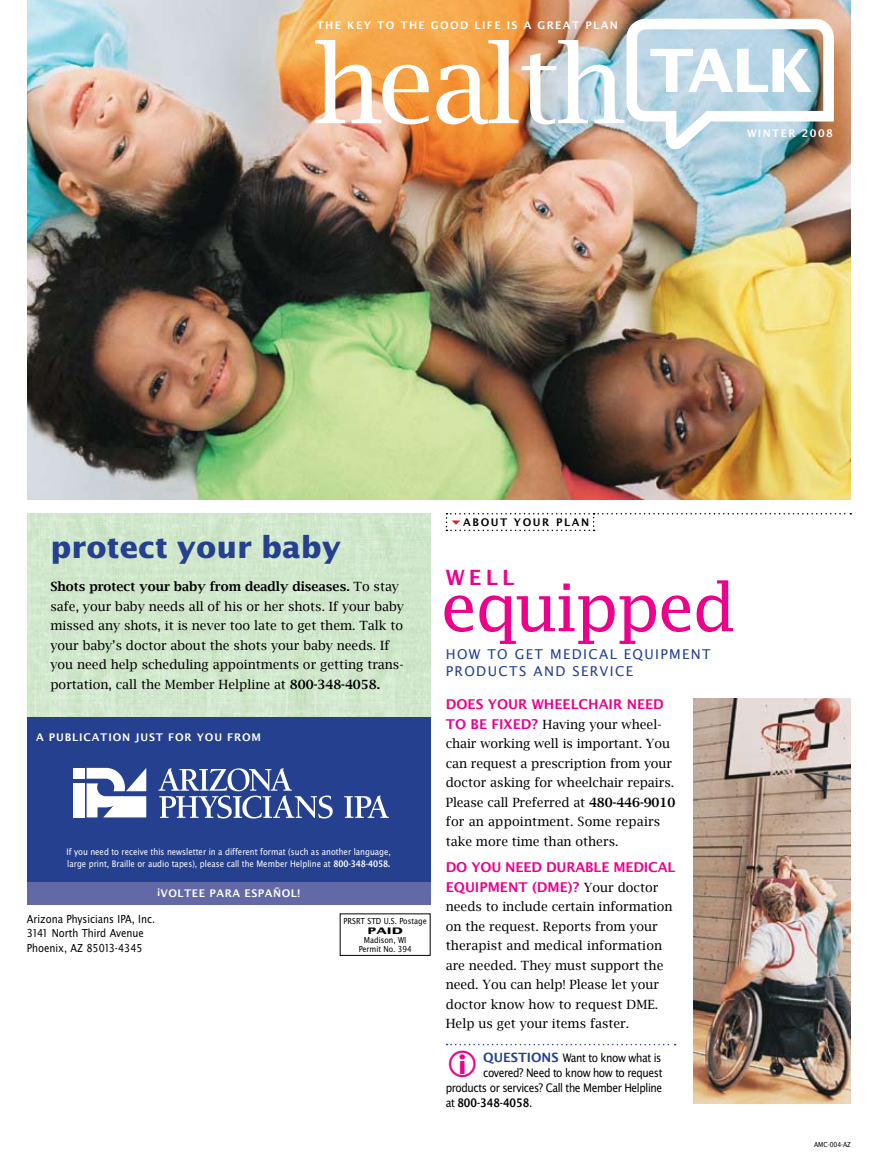
<style>
.page{position:relative;width:878px;height:1161px;background:#fff}
.page>*{position:absolute;margin:0;border:0;box-sizing:border-box;transform-origin:0 0}
.t1{font:66px "Lucida Fax";letter-spacing:-.04em;color:#ec008c}
.t2{font:700 30px "Lucida Sans";color:#24408f}
.t3{font:600 21px "Lucida Sans";color:#ec008c}
.t4{font:600 13.5px/19.5px "Lucida Sans";color:#ec008c}
.t5{font:13.5px/16.2px "Lucida Sans";letter-spacing:.1em;color:#24408f}
.t6{font:12.75px/19.5px "Lucida Bright";color:#000}
.t7{font:12.75px/15px "Lucida Sans Nar EF";letter-spacing:-.03em;color:#000;text-align:right}
.t8{font:12.75px "Lucida Sans Nar EF Dem Bol";color:#000}
.t9{font:12px/14.2px "Lucida Sans Nar EF";color:#000}
.t10{font:600 10.5px "Lucida Sans";letter-spacing:.13em;color:#fff}
.t11{font:600 10.5px "Lucida Sans";letter-spacing:.08em;color:#fff}
.t12{font:600 10.5px "Lucida Sans";letter-spacing:.05em;color:#fff}
.t13{font:600 10.5px "Lucida Sans";letter-spacing:.15em;color:#000}
.t14{font:9.75px/12px "Lucida Sans Nar EF";color:#fff}
.t15{font:9px/9px "Lucida Sans Nar EF";color:#000;text-align:center}
.t16{font:700 9px "Lucida Sans";color:#000;scale:1.5 1}
.t17{font:7.5px "Lucida Sans Nar EF";color:#000}
.s1{font-weight:600}
.s2{font-family:"Lucida Sans Nar EF Dem Bol"}
.s3{font-family:"Lucida Sans";font-weight:600;font-size:13.5px;color:#ec008c}
.s4{font-family:"Lucida Sans";font-weight:600;color:#24408f}
.s5{font-family:"Lucida Sans Nar EF"}
</style>
<div class="page">
<div style="left:27px;top:513px;width:403px;height:204px;background:#d1e8cc"></div>
<img style="left:27px;top:0;width:823px;height:500px">
<svg style="left:315px;top:40px;width:114px;height:85px"></svg>
<img style="left:436px;top:19px;width:397px;height:130px">
<div style="left:340px;top:914px;width:90px;height:42px;border:1px solid #000"></div>
<img style="left:693px;top:699px;width:157px;height:405px">
<div style="left:27px;top:717px;width:403px;height:174px;background:#24408f"></div>
<svg style="left:158px;top:768px;width:175px;height:51px"></svg>
<svg style="left:344px;top:796px;width:45px;height:22px"></svg>
<svg style="left:87px;top:768px;width:59px;height:49px"></svg>
<div style="left:73px;top:783px;width:12px;height:34px;background:#fff"></div>
<div style="left:73px;top:768px;width:12px;height:11px;background:#fff"></div>
<div style="left:27px;top:882px;width:403px;height:22px;background:#6369a6"></div>
<svg style="left:446px;top:1044px;width:229px;height:2px"></svg>
<svg style="left:446px;top:513px;width:405px;height:18px"></svg>
<p class="t10" style="left:317px;top:19px;width:302px">THE KEY TO THE GOOD LIFE IS A GREAT PLAN</p>
<p class="t10" style="left:747px;top:127px;width:87px">WINTER 2008</p>
<h2 class="t2" style="left:50px;top:530px;width:292px">protect your baby</h2>
<p class="t6" style="left:50px;top:577px;width:355px"><span class="s1">Shots protect your baby from deadly diseases.</span> To stay safe, your baby needs all of his or her shots. If your baby missed any shots, it is never too late to get them. Talk to your baby’s doctor about the shots your baby needs. If you need help scheduling appointments or getting trans&shy;portation, call the Member Helpline at <span class="s1">800-348-4058.</span></p>
<p class="t11" style="left:36px;top:731px;width:226px">A PUBLICATION JUST FOR YOU FROM</p>
<p class="t14" style="left:66px;top:846px;width:326px">If you need to receive this newsletter in a different format (such as another language, large print, Braille or audio tapes), please call the Member Helpline at <span class="s2">800-348-4058.</span></p>
<p class="t12" style="left:157px;top:887px;width:144px">¡VOLTEE PARA ESPAÑOL!</p>
<p class="t9" style="left:27px;top:912px;width:130px">Arizona Physicians IPA, Inc.<br>3141 North Third Avenue<br>Phoenix, AZ 85013-4345</p>
<p class="t15" style="left:343px;top:916px;width:85px">PRSRT STD U.S. Postage</p>
<p class="t16" style="left:367px;top:926px;width:25px">PAID</p>
<p class="t15" style="left:358px;top:936px;width:54px">Madison, WI<br>Permit No. 394</p>
<p class="t13" style="left:463px;top:516px;width:127px">ABOUT YOUR PLAN</p>
<h3 class="t3" style="left:446px;top:564px;width:70px">WELL</h3>
<h1 class="t1" style="left:440px;top:569px;width:297px">equipped</h1>
<p class="t5" style="left:446px;top:646px;width:266px">HOW TO GET MEDICAL EQUIPMENT<br>PRODUCTS AND SERVICE</p>
<p class="t4" style="left:446px;top:694px;width:220px">DOES YOUR WHEELCHAIR NEED</p>
<p class="t6" style="left:446px;top:714px;width:231px"><span class="s3">TO BE FIXED?</span> Having your wheel&shy;chair working well is important. You can request a prescription from your doctor asking for wheelchair repairs.<br>Please call Preferred at <span class="s1">480-446-9010 </span>for an appointment. Some repairs take more time than others.</p>
<p class="t4" style="left:446px;top:857px;width:231px">DO YOU NEED DURABLE MEDICAL<br>EQUIPMENT (DME</p>
<p class="t6" style="left:446px;top:877px;width:228px;text-indent:122px"><span class="s3">)?</span> Your doctor needs to include certain information on the request. Reports from your therapist and medical information are needed. They must support the need. You can help! Please let your doctor know how to request DME.<br>Help us get your items faster.</p>
<p class="t7" style="left:446px;top:1050px;width:218px"><span class="s4">QUESTIONS</span> Want to know what is covered? Need to know how to request products or services? Call the Member Helpline</p>
<p class="t8" style="left:446px;top:1096px;width:88px"><span class="s5">at</span> 800-348-4058<span class="s5">.</span></p>
<p class="t17" style="left:814px;top:1141px;width:38px">AMC-004-AZ</p>
</div>
